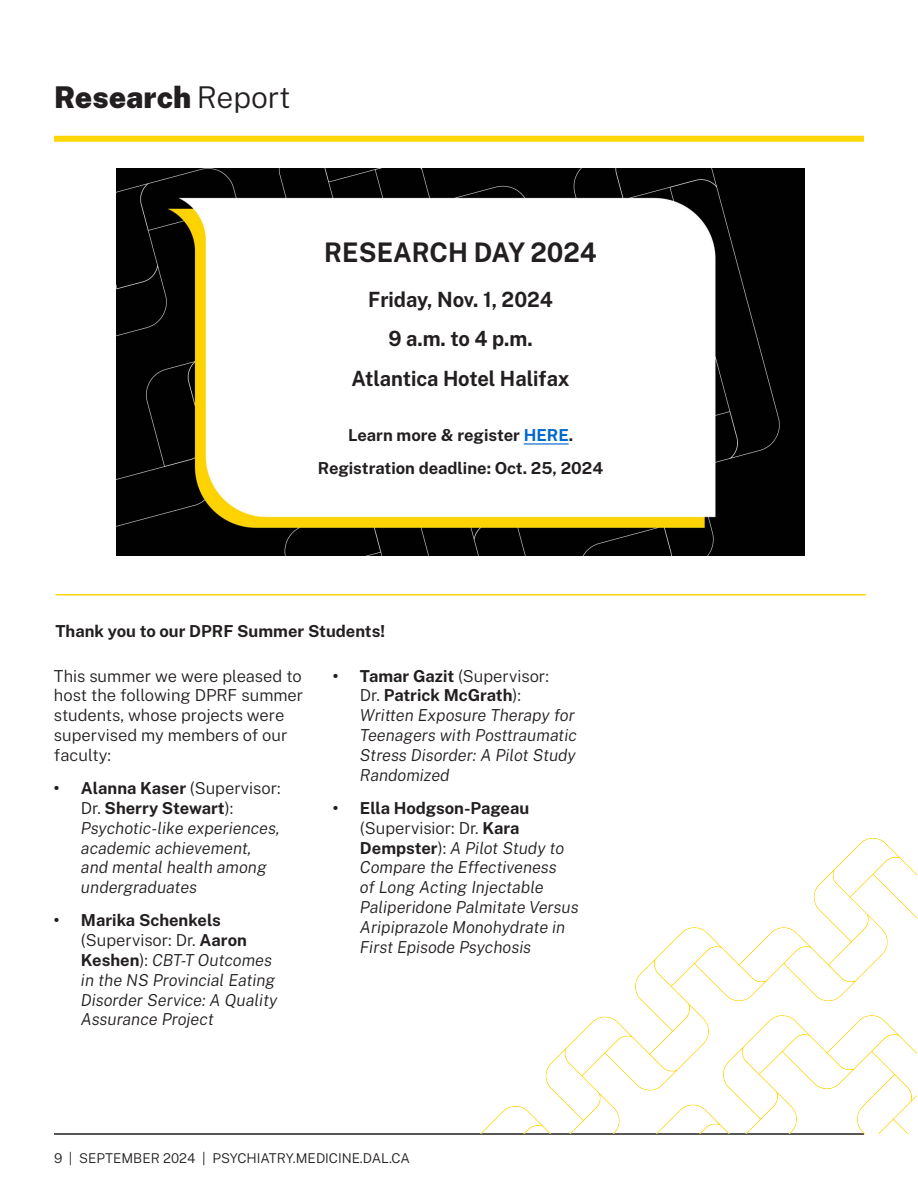
<style>
.page{position:relative;width:918px;height:1188px;background:#fff}
.page>*{position:absolute;margin:0;border:0;box-sizing:border-box;transform-origin:0 0}
.Headings{font:900 30px "Public Sans";color:#231f20}
.t1{font:700 27px "Public Sans";color:#231f20;scale:.96 1}
.t2{font:700 21px "Public Sans";color:#231f20;scale:.95 1}
.t3{font:italic 300 16.5px/19.8px "Public Sans";color:#231f20}
.t4{font:300 16.5px/19.8px "Public Sans";color:#231f20}
.t5{font:700 16.5px "Public Sans";color:#231f20}
.t6{font:300 13.5px "Public Sans";color:#231f20}
.s1{font-weight:300}
.s2{color:#0068cc}
.s3{font-weight:700;font-style:normal}
.s4{font-style:normal}
</style>
<div class="page">
<hr style="left:54px;top:1133px;width:810px;height:2px;background:#231f20">
<div style="left:54px;top:136px;width:810px;height:6px;background:#fed702"></div>
<img style="left:117px;top:168px;width:688px;height:387px">
<hr style="left:524px;top:443px;width:45px;height:2px;background:#0068cc">
<hr style="left:56px;top:594px;width:810px;height:2px;background:#fed702">
<img style="left:290px;top:508px;width:627px;height:626px">
<p class="Headings" style="left:54px;top:78px;width:238px">Research <span class="s1">Report</span></p>
<p class="t1" style="left:324px;top:234px;width:285px">RESEARCH DAY 2024</p>
<p class="t2" style="left:368px;top:285px;width:196px">Friday, Nov. 1, 2024</p>
<p class="t2" style="left:388px;top:325px;width:154px">9 a.m. to 4 p.m.</p>
<p class="t2" style="left:352px;top:364px;width:231px">Atlantica Hotel Halifax</p>
<p class="t5" style="left:348px;top:424px;width:227px">Learn more &amp; register <span class="s2">HERE</span>.</p>
<p class="t5" style="left:318px;top:457px;width:287px">Registration deadline: Oct. 25, 2024</p>
<p class="t5" style="left:56px;top:620px;width:331px">Thank you to our DPRF Summer Students!</p>
<p class="t4" style="left:54px;top:665px;width:251px">This summer we were pleased to host the following DPRF summer students, whose projects were supervised my members of our faculty:</p>
<p class="t3" style="left:81px;top:778px;width:201px;text-indent:-27px"><span class="s3">• Alanna Kaser</span> <span class="s4">(Supervisor:<br>Dr.</span> <span class="s3">Sherry Stewart</span><span class="s4">):<br></span>Psychotic-like experiences, academic achievement, and mental health among undergraduates</p>
<p class="t3" style="left:81px;top:910px;width:198px;text-indent:-27px"><span class="s3">• Marika Schenkels </span><span class="s4">(Supervisor: Dr.</span> <span class="s3">Aaron<br>Keshen</span><span class="s4">):</span> CBT-T Outcomes in the NS Provincial Eating<br>Disorder Service: A Quality<br>Assurance Project</p>
<p class="t3" style="left:360px;top:665px;width:218px;text-indent:-27px"><span class="s3">• Tamar Gazit</span> <span class="s4">(Supervisor:<br>Dr.</span> <span class="s3">Patrick McGrath</span><span class="s4">):<br></span>Written Exposure Therapy for<br>Teenagers with Posttraumatic<br>Stress Disorder: A Pilot Study<br>Randomized</p>
<p class="t3" style="left:360px;top:798px;width:220px;text-indent:-27px"><span class="s3">• Ella Hodgson-Pageau </span><span class="s4">(Supervisior: Dr.</span> <span class="s3">Kara<br>Dempster</span><span class="s4">):</span> A Pilot Study to<br>Compare the Effectiveness<br>of Long Acting Injectable<br>Paliperidone Palmitate Versus<br>Aripiprazole Monohydrate in<br>First Episode Psychosis</p>
<p class="t6" style="left:54px;top:1149px;width:358px">9 | SEPTEMBER 2024 | PSYCHIATRY.MEDICINE.DAL.CA</p>
</div>
